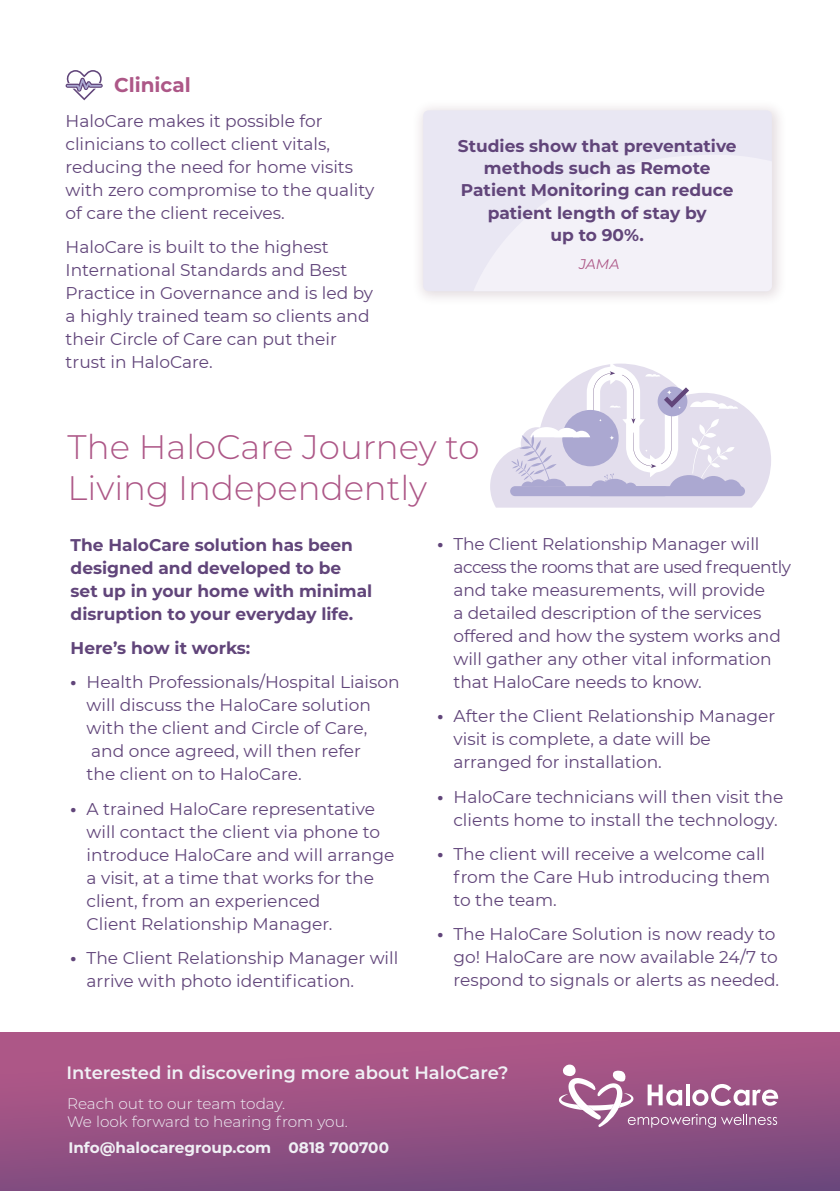
<style>
.page{position:relative;width:840px;height:1191px;background:#fff}
.page>*{position:absolute;margin:0;border:0;box-sizing:border-box;transform-origin:0 0}
.t1{font:300 34px/40.8px "Montserrat";color:#ad5787}
.BodyText{font:700 20px "Montserrat";color:#ad5787}
.BodyText-2{font:600 18px "Montserrat";color:#f0f0f5}
.BodyText-3{font:17px/23px "Montserrat";color:#61457a}
.BodyText-4{font:700 17px/22.2px "Montserrat";color:#61457a;text-align:center}
.BodyText-5{font:300 15.2px "Montserrat";color:#f0f0f5}
.BodyText-6{font:700 15.2px "Montserrat";color:#f0f0f5}
.Quote_Source{font:italic 14px "Montserrat";color:#ad5787}
.s1{font-weight:900}
</style>
<div class="page">
<svg style="left:65px;top:70px;width:38px;height:30px"></svg>
<div style="left:411px;top:99px;width:376px;height:208px;background:#49172e;opacity:.15"></div>
<div style="left:423px;top:110px;width:348px;height:181px;background:#f3f1f8;border-radius:5px"></div>
<div style="left:0;top:1032px;width:839px;height:159px;background:linear-gradient(to bottom,#b65989,#794b7e)"></div>
<svg style="left:558px;top:1064px;width:219px;height:63px;background:#ae749c"></svg>
<svg style="left:490px;top:404px;width:280px;height:103px;fill:#e3deed"></svg>
<div style="left:510px;top:486px;width:159px;height:10px;background:#aba8d1;border-radius:5px"></div>
<div style="left:585px;top:486px;width:159px;height:10px;background:#aba8d1;border-radius:5px"></div>
<svg style="left:510px;top:363px;width:231px;height:126px"></svg>
<p class="BodyText" style="left:114px;top:71px;width:78px">Clinical</p>
<p class="BodyText-3" style="left:66px;top:109px;width:310px">HaloCare makes it possible for clinicians to collect client vitals, reducing the need for home visits with zero compromise to the quality of care the client receives.</p>
<p class="BodyText-3" style="left:66px;top:235px;width:309px">HaloCare is built to the highest<br>International Standards and Best<br>Practice in Governance and is led by a highly trained team so clients and their Circle of Care can put their trust in HaloCare.</p>
<p class="BodyText-4" style="left:457px;top:134px;width:280px">Studies show that preventative methods such as Remote<br>Patient Monitoring can reduce patient length of stay by<br>up to 90%.</p>
<p class="Quote_Source" style="left:578px;top:254px;width:42px">JAMA</p>
<h3 class="t1" style="left:68px;top:426px;width:413px">The HaloCare Journey to<br>Living Independently</h3>
<p class="BodyText-4" style="left:71px;top:532px;width:303px;line-height:23px;text-align:left">The HaloCare solution has been designed and developed to be set up in your home with minimal disruption to your everyday life.</p>
<p class="BodyText-4" style="left:71px;top:636px;width:181px">Here’s how it works:</p>
<p class="BodyText-3" style="left:87px;top:670px;width:314px;text-indent:-16px"><span class="s1">·</span> Health Professionals/Hospital Liaison will discuss the HaloCare solution with the client and Circle of Care, and once agreed, will then refer<br>the client on to HaloCare.</p>
<p class="BodyText-3" style="left:87px;top:796px;width:309px;text-indent:-16px"><span class="s1">·</span> A trained HaloCare representative will contact the client via phone to introduce HaloCare and will arrange a visit, at a time that works for the client, from an experienced<br>Client Relationship Manager.</p>
<p class="BodyText-3" style="left:87px;top:946px;width:313px;text-indent:-16px"><span class="s1">·</span> The Client Relationship Manager will arrive with photo identification.</p>
<p class="BodyText-3" style="left:453px;top:532px;width:339px;text-indent:-16px"><span class="s1">·</span> The Client Relationship Manager will access the rooms that are used frequently and take measurements, will provide<br>a detailed description of the services offered and how the system works and will gather any other vital information that HaloCare needs to know.</p>
<p class="BodyText-3" style="left:453px;top:704px;width:323px;text-indent:-16px"><span class="s1">·</span> After the Client Relationship Manager visit is complete, a date will be arranged for installation.</p>
<p class="BodyText-3" style="left:453px;top:784px;width:331px;text-indent:-16px"><span class="s1">·</span> HaloCare technicians will then visit the clients home to install the technology.</p>
<p class="BodyText-3" style="left:453px;top:842px;width:318px;text-indent:-16px"><span class="s1">·</span> The client will receive a welcome call from the Care Hub introducing them to the team.</p>
<p class="BodyText-3" style="left:453px;top:922px;width:327px;text-indent:-16px"><span class="s1">·</span> The HaloCare Solution is now ready to go! HaloCare are now available 24/7 to respond to signals or alerts as needed.</p>
<p class="BodyText-2" style="left:66px;top:1060px;width:443px">Interested in discovering more about HaloCare?</p>
<p class="BodyText-5" style="left:67px;top:1093px;width:219px">Reach out to our team today.</p>
<p class="BodyText-5" style="left:67px;top:1111px;width:282px">We look forward to hearing from you.</p>
<p class="BodyText-6" style="left:68px;top:1136px;width:322px">Info@halocaregroup.com 0818 700700</p>
</div>
